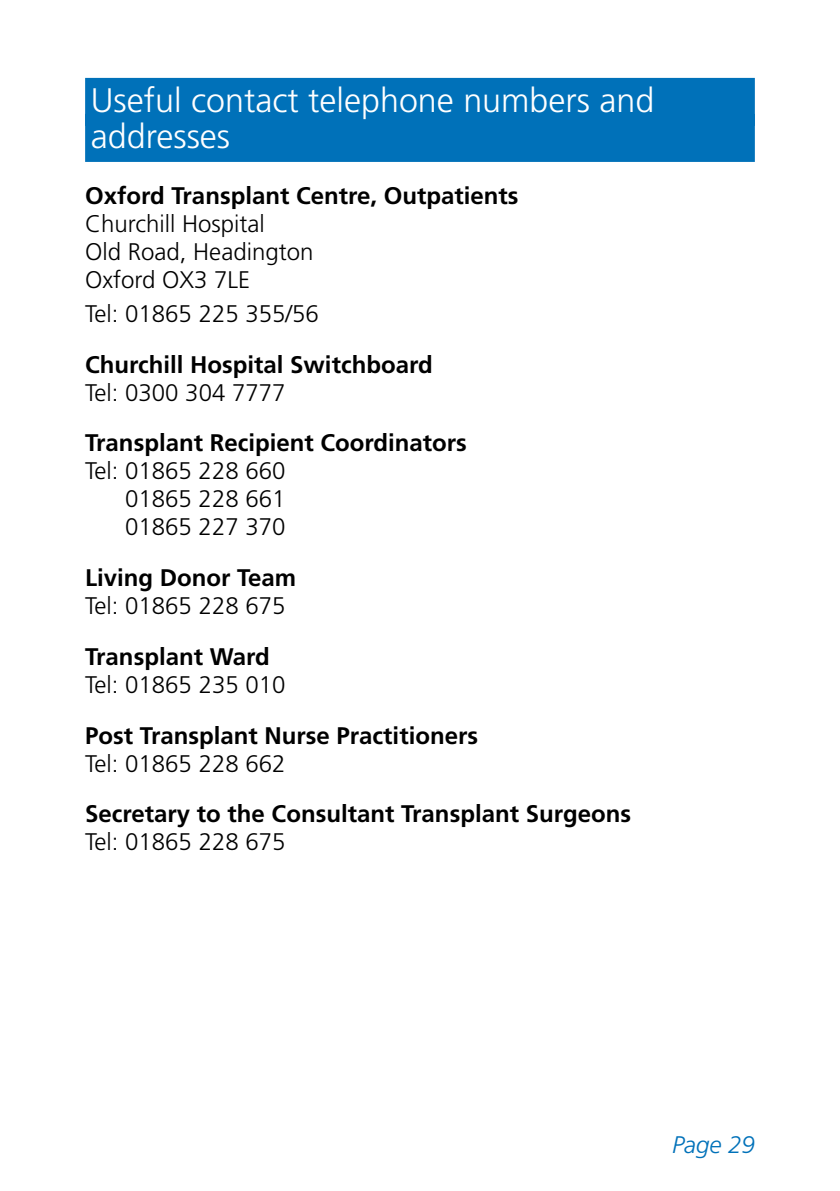
<style>
.page{position:relative;width:840px;height:1191px;background:#fff}
.page>*{position:absolute;margin:0;border:0;box-sizing:border-box;transform-origin:0 0}
.t1{font:300 34px/36px "Frutiger";color:#fff}
.t2{font:700 24px "Frutiger";color:#000}
.t3{font:300 24px/28px "Frutiger";color:#000}
.t4{font:italic 300 24px "Frutiger";color:#0071b9}
</style>
<div class="page">
<div style="left:85px;top:78px;width:669px;height:48px;background:#0071b9"></div>
<div style="left:85px;top:114px;width:669px;height:48px;background:#0071b9"></div>
<h1 class="t1" style="left:91px;top:82px;width:565px">Useful contact telephone numbers and addresses</h1>
<p class="t2" style="left:85px;top:182px;width:435px">Oxford Transplant Centre, Outpatients</p>
<p class="t3" style="left:85px;top:210px;width:230px">Churchill Hospital<br>Old Road, Headington<br>Oxford OX3 7LE</p>
<p class="t3" style="left:85px;top:299px;width:235px">Tel: 01865 225 355/56</p>
<p class="t2" style="left:85px;top:350px;width:349px">Churchill Hospital Switchboard</p>
<p class="t3" style="left:85px;top:378px;width:202px">Tel: 0300 304 7777</p>
<p class="t2" style="left:85px;top:429px;width:383px">Transplant Recipient Coordinators</p>
<p class="t3" style="left:125px;top:457px;width:162px;text-align:justify;text-indent:-40px">Tel: 01865 228 660<br>01865 228 661<br>01865 227 370</p>
<p class="t2" style="left:85px;top:563px;width:212px">Living Donor Team</p>
<p class="t3" style="left:85px;top:592px;width:202px">Tel: 01865 228 675</p>
<p class="t2" style="left:85px;top:642px;width:186px">Transplant Ward</p>
<p class="t3" style="left:85px;top:670px;width:202px">Tel: 01865 235 010</p>
<p class="t2" style="left:85px;top:721px;width:394px">Post Transplant Nurse Practitioners</p>
<p class="t3" style="left:85px;top:749px;width:202px">Tel: 01865 228 662</p>
<p class="t2" style="left:85px;top:799px;width:547px">Secretary to the Consultant Transplant Surgeons</p>
<p class="t3" style="left:85px;top:828px;width:202px">Tel: 01865 228 675</p>
<p class="t4" style="left:671px;top:1131px;width:84px">Page 29</p>
</div>
